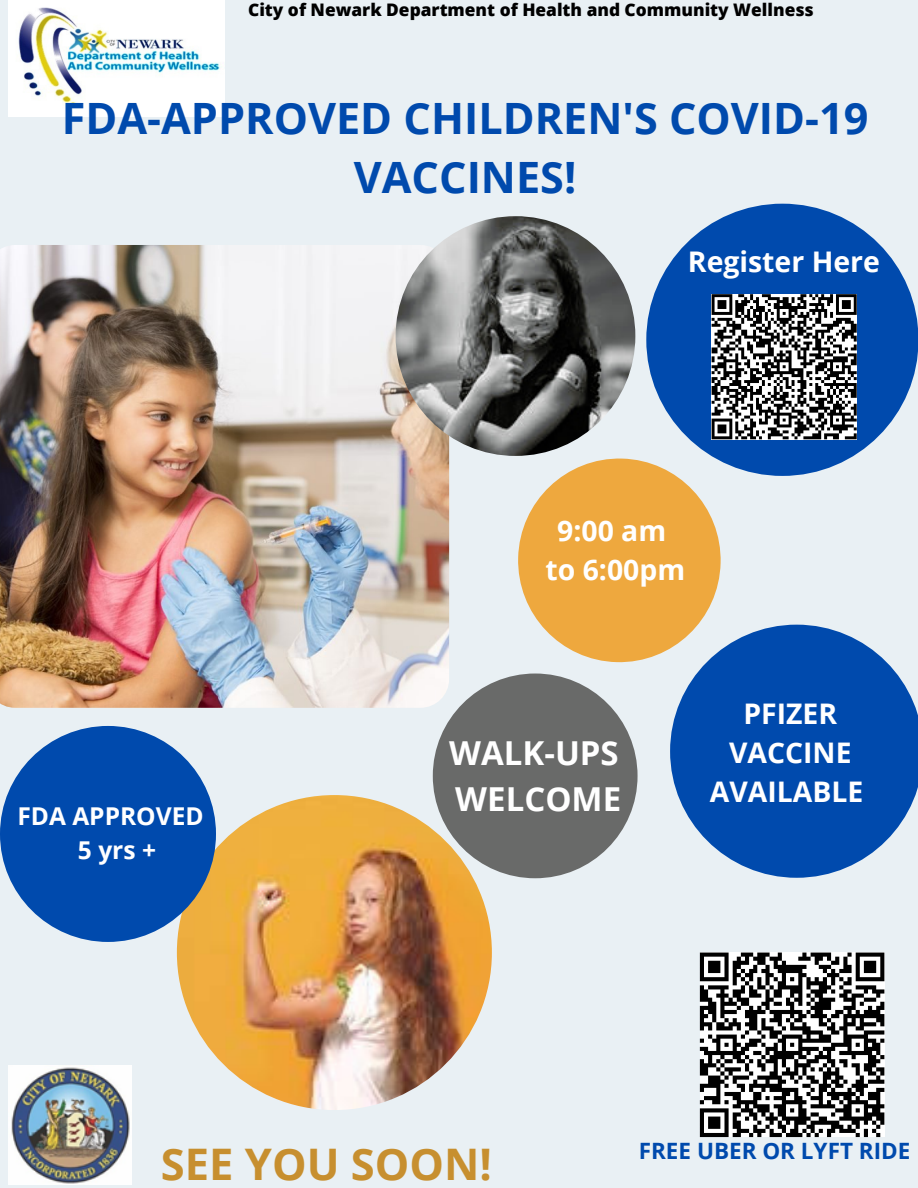
<style>
.page{position:relative;width:918px;height:1188px;background:#e9f0f4}
.page>*{position:absolute;margin:0;border:0;box-sizing:border-box;transform-origin:0 0}
.t1{font:700 43.5px "Open Sans";color:#c78f2f}
.t2{font:700 43.2px/59.6px "Open Sans";color:#004aad;text-align:center}
.t3{font:700 33px "Open Sans";color:#fff}
.t4{font:700 28.5px "Open Sans";color:#fff}
.t5{font:700 28.35px/39px "Open Sans";color:#fff;text-align:center}
.t6{font:700 24.6px/33.8px "Open Sans";color:#fff;text-align:center}
.t7{font:700 22.5px "Open Sans";color:#004aad}
.t8{font:800 17.25px "Open Sans";color:#000}
</style>
<div class="page">
<img style="left:0;top:245px;width:449px;height:463px">
<img style="left:396px;top:216px;width:239px;height:240px;border-radius:50%">
<img style="left:177px;top:795px;width:315px;height:315px;border-radius:50%">
<svg style="left:670px;top:625px;width:248px;height:253px;fill:#004aad"></svg>
<div style="left:0;top:726px;width:216px;height:216px;background:#004aad;border-radius:50%"></div>
<img style="left:9px;top:0;width:216px;height:117px">
<svg style="left:518px;top:456px;width:205px;height:209px"></svg>
<svg style="left:700px;top:953px;width:184px;height:184px;background:#7a7a7a"></svg>
<div style="left:433px;top:674px;width:205px;height:204px;background:#696a69;border-radius:50%"></div>
<img style="left:9px;top:1065px;width:122px;height:119px">
<div style="left:646px;top:204px;width:272px;height:272px;background:#004aad;border-radius:50%"></div>
<svg style="left:712px;top:294px;width:145px;height:145px;background:#7e7e7e"></svg>
<p class="t8" style="left:248px;top:-2px;width:567px">City of Newark Department of Health and Community Wellness</p>
<p class="t2" style="left:62px;top:87px;width:808px">FDA-APPROVED CHILDREN'S COVID-19<br>VACCINES!</p>
<p class="t4" style="left:688px;top:242px;width:194px">Register Here</p>
<p class="t6" style="left:17px;top:799px;width:188px">FDA APPROVED<br>5 yrs +</p>
<p class="t5" style="left:557px;top:510px;width:110px">9:00 am</p>
<p class="t5" style="left:546px;top:550px;width:141px">to 6:00pm</p>
<p class="t3" style="left:449px;top:730px;width:171px">WALK-UPS</p>
<p class="t3" style="left:455px;top:776px;width:167px">WELCOME</p>
<p class="t5" style="left:710px;top:693px;width:155px">PFIZER<br>VACCINE<br>AVAILABLE</p>
<p class="t1" style="left:161px;top:1134px;width:332px">SEE YOU SOON!</p>
<p class="t7" style="left:639px;top:1135px;width:273px">FREE UBER OR LYFT RIDE</p>
</div>
